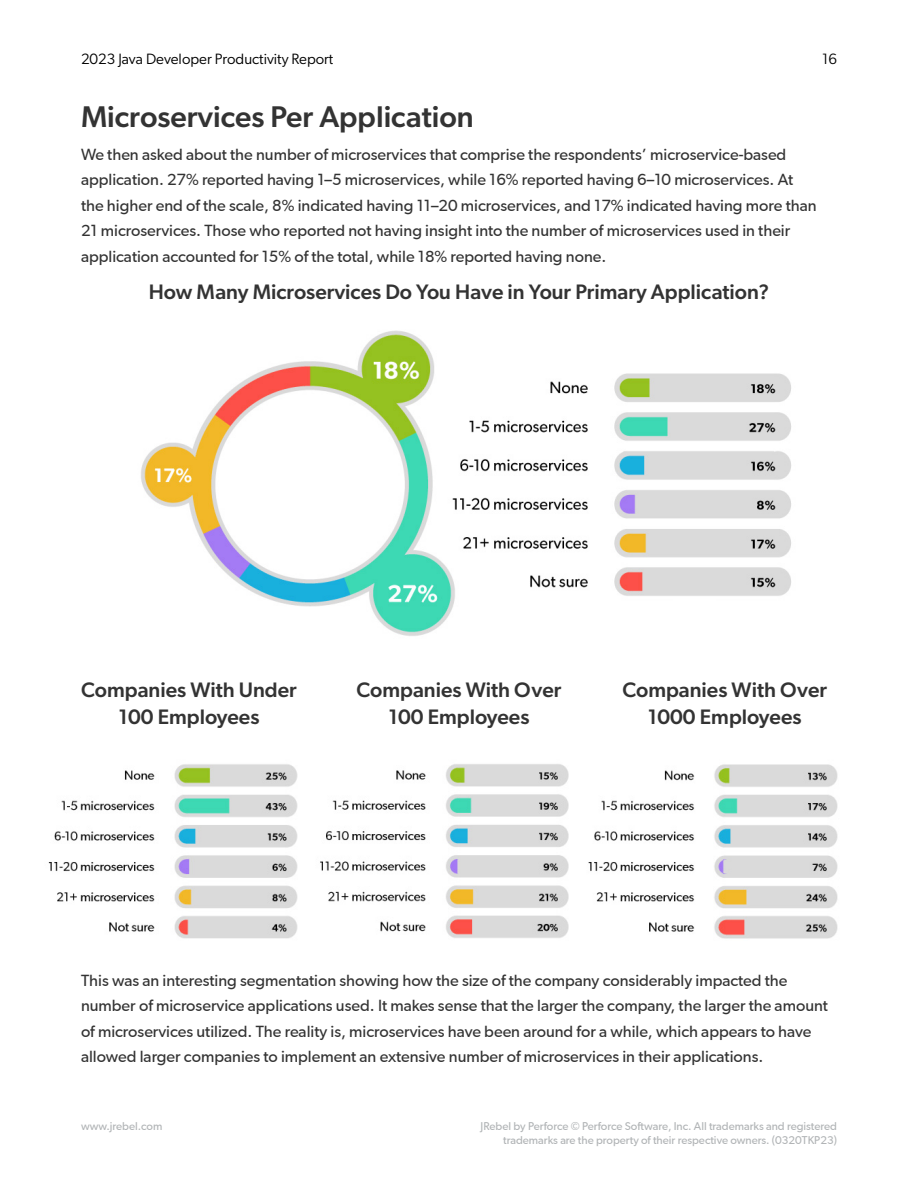
<style>
.page{position:relative;width:918px;height:1188px;background:#fff}
.page>*{position:absolute;margin:0;border:0;box-sizing:border-box;transform-origin:0 0}
.t1{font:500 30px "Gibson";color:#333}
.t2{font:500 21px/27px "Gibson";color:#333;text-align:center}
.t3{font:15px/25.5px "Gibson";color:#333}
.t4{font:15px "Gibson";color:#000}
.t5{font:10.5px/13.5px "Gibson";color:#b1b4b6;text-align:right}
</style>
<div class="page">
<img style="left:141px;top:330px;width:650px;height:306px">
<img style="left:48px;top:764px;width:790px;height:175px">
<p class="t4" style="left:81px;top:49px;width:254px">2023 Java Developer Productivity Report</p>
<p class="t4" style="left:822px;top:49px;width:16px">16</p>
<h1 class="t1" style="left:81px;top:99px;width:394px">Microservices Per Application</h1>
<p class="t3" style="left:81px;top:141px;width:737px">We then asked about the number of microservices that comprise the respondents’ microservice-based application. 27% reported having 1–5 microservices, while 16% reported having 6–10 microservices. At the higher end of the scale, 8% indicated having 11–20 microservices, and 17% indicated having more than 21 microservices. Those who reported not having insight into the number of microservices used in their application accounted for 15% of the total, while 18% reported having none.</p>
<h2 class="t2" style="left:149px;top:278px;width:622px">How Many Microservices Do You Have in Your Primary Application?</h2>
<h2 class="t2" style="left:81px;top:676px;width:217px">Companies With Under<br>100 Employees</h2>
<h2 class="t2" style="left:357px;top:676px;width:206px">Companies With Over<br>100 Employees</h2>
<h2 class="t2" style="left:622px;top:676px;width:206px">Companies With Over<br>1000 Employees</h2>
<p class="t3" style="left:81px;top:967px;width:749px">This was an interesting segmentation showing how the size of the company considerably impacted the number of microservice applications used. It makes sense that the larger the company, the larger the amount of microservices utilized. The reality is, microservices have been around for a while, which appears to have allowed larger companies to implement an extensive number of microservices in their applications.</p>
<p class="t5" style="left:81px;top:1120px;width:83px">www.jrebel.com</p>
<p class="t5" style="left:481px;top:1120px;width:358px">JRebel by Perforce © Perforce Software, Inc. All trademarks and registered trademarks are the property of their respective owners. (0320TKP23)</p>
</div>
